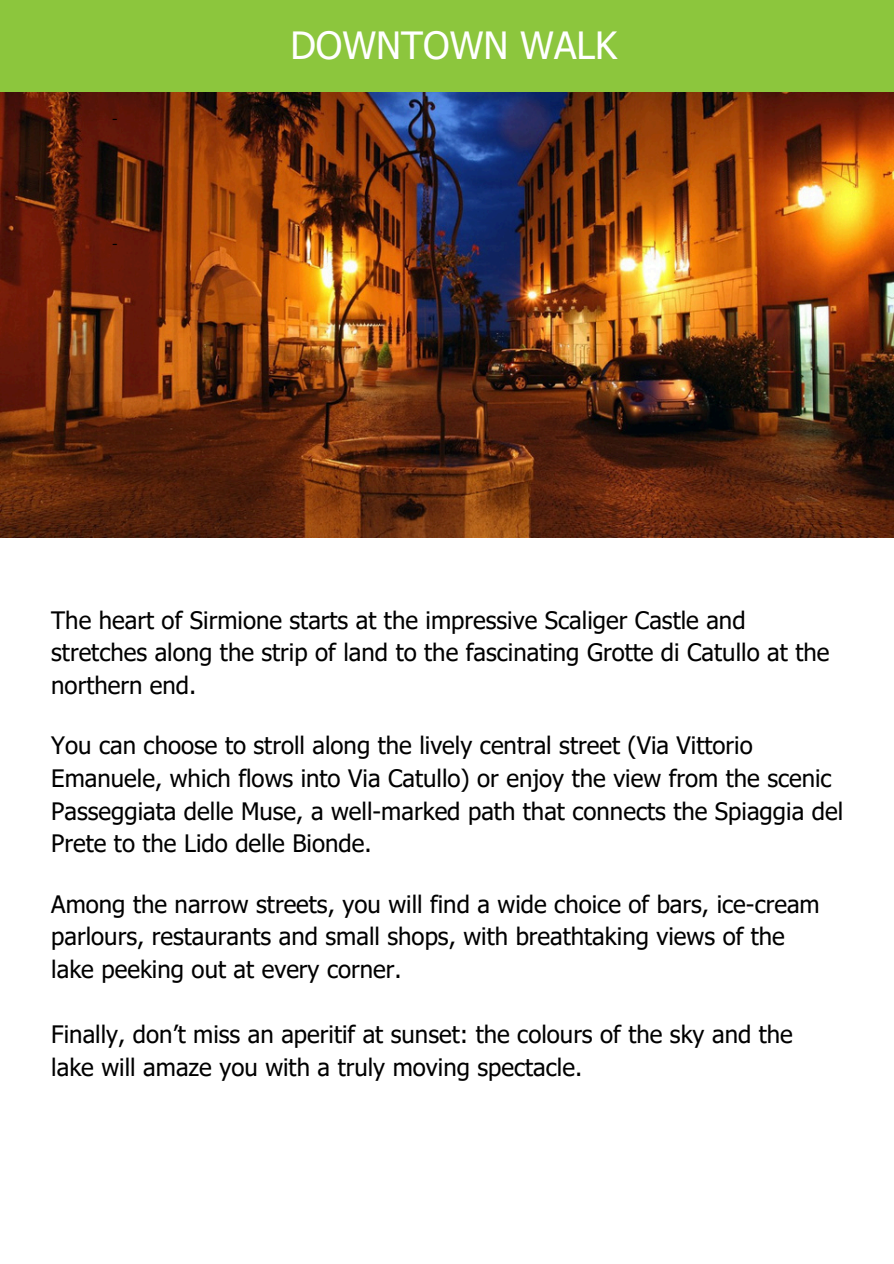
<style>
.page{position:relative;width:894px;height:1264px;background:#fff}
.page>*{position:absolute;margin:0;border:0;box-sizing:border-box;transform-origin:0 0}
.t1{font:37.5px "Tahoma";color:#fff}
.t2{font:24px/32.7px "Tahoma";color:#000}
.t3{font:18px "Calibri";color:#000}
</style>
<div class="page">
<img style="left:0;top:92px;width:893px;height:445px">
<div style="left:0;top:0;width:893px;height:92px;background:#8cc63d"></div>
<h1 class="t3" style="left:112px;top:110px;width:7px">-</h1>
<p class="t3" style="left:112px;top:236px;width:7px">-</p>
<p class="t1" style="left:290px;top:21px;width:328px">DOWNTOWN WALK</p>
<p class="t2" style="left:51px;top:603px;width:779px">The heart of Sirmione starts at the impressive Scaliger Castle and stretches along the strip of land to the fascinating Grotte di Catullo at the northern end.</p>
<p class="t2" style="left:51px;top:728px;width:793px">You can choose to stroll along the lively central street (Via Vittorio Emanuele, which flows into Via Catullo) or enjoy the view from the scenic Passeggiata delle Muse, a well-marked path that connects the Spiaggia del Prete to the Lido delle Bionde.</p>
<p class="t2" style="left:51px;top:886px;width:769px">Among the narrow streets, you will find a wide choice of bars, ice-cream parlours, restaurants and small shops, with breathtaking views of the lake peeking out at every corner.</p>
<p class="t2" style="left:51px;top:1017px;width:743px">Finally, don’t miss an aperitif at sunset: the colours of the sky and the lake will amaze you with a truly moving spectacle.</p>
</div>
